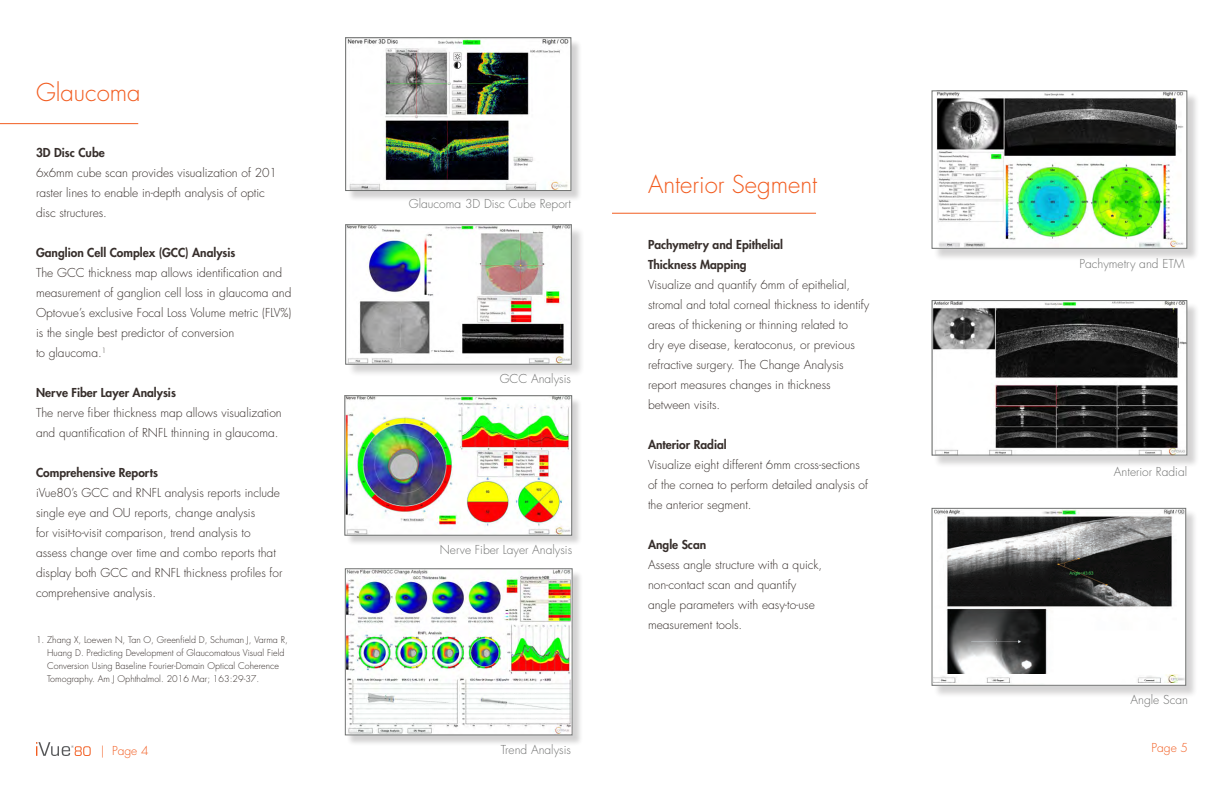
<style>
.page{position:relative;width:1224px;height:792px;background:#fff}
.page>*{position:absolute;margin:0;border:0;box-sizing:border-box;transform-origin:0 0}
.t1{font:300 24px "Futura CE";color:#f25d21}
.t2{font:300 12px/20px "Futura CE";color:#372f2c}
.t3{font:800 12px/20px "Futura CE";color:#372f2c}
.t4{font:300 12px "Futura CE";color:#717271}
.t5{font:300 12px "Futura CE";color:#f25d21}
.t6{font:300 9px/13px "Futura CE";color:#372f2c}
</style>
<div class="page">
<hr style="left:0;top:123px;width:138px;height:1px;background:#f25d21">
<div style="left:347px;top:39px;width:235px;height:163px;background:#231f20;opacity:.2"></div>
<img style="left:348px;top:40px;width:221px;height:149px">
<div style="left:346px;top:38px;width:225px;height:153px;border:1px solid #707271"></div>
<div style="left:347px;top:227px;width:238px;height:151px;background:#231f20;opacity:.2"></div>
<img style="left:348px;top:227px;width:221px;height:135px">
<div style="left:346px;top:397px;width:237px;height:149px;background:#231f20;opacity:.2"></div>
<img style="left:347px;top:398px;width:223px;height:135px">
<div style="left:347px;top:570px;width:236px;height:176px;background:#231f20;opacity:.2"></div>
<img style="left:347px;top:571px;width:223px;height:162px">
<div style="left:345px;top:569px;width:227px;height:166px;border:1px solid #707271"></div>
<div style="left:933px;top:92px;width:266px;height:169px;background:#231f20;opacity:.2"></div>
<img style="left:936px;top:93px;width:249px;height:153px">
<div style="left:933px;top:302px;width:266px;height:166px;background:#231f20;opacity:.2"></div>
<img style="left:934px;top:302px;width:251px;height:151px">
<div style="left:932px;top:300px;width:255px;height:155px;border:1px solid #707271"></div>
<hr style="left:612px;top:213px;width:204px;height:1px;background:#f25d21">
<div style="left:933px;top:510px;width:265px;height:188px;background:#231f20;opacity:.2"></div>
<img style="left:934px;top:514px;width:250px;height:161px">
<div style="left:932px;top:508px;width:254px;height:177px;border:1px solid #707271"></div>
<img style="left:934px;top:509px;width:251px;height:5px">
<img style="left:933px;top:675px;width:251px;height:8px">
<svg style="left:36px;top:742px;width:55px;height:14px"></svg>
<p class="t1" style="left:36px;top:77px;width:106px">Glaucoma</p>
<p class="t3" style="left:36px;top:142px;width:70px">3D Disc Cube</p>
<p class="t2" style="left:36px;top:163px;width:243px">6x6mm cube scan provides visualization of 201 raster lines to enable in-depth analysis of optic disc structures.</p>
<p class="t3" style="left:36px;top:242px;width:201px">Ganglion Cell Complex (GCC) Analysis</p>
<p class="t2" style="left:36px;top:263px;width:257px">The GCC thickness map allows identification and measurement of ganglion cell loss in glaucoma and Optovue’s exclusive Focal Loss Volume metric (FLV%) is the single best predictor of conversion<br>to glaucoma.<sup>1</sup></p>
<p class="t3" style="left:36px;top:382px;width:141px">Nerve Fiber Layer Analysis</p>
<p class="t2" style="left:36px;top:403px;width:247px">The nerve fiber thickness map allows visualization and quantification of RNFL thinning in glaucoma.</p>
<p class="t3" style="left:36px;top:462px;width:124px">Comprehensive Reports</p>
<p class="t2" style="left:36px;top:483px;width:248px">iVue80’s GCC and RNFL analysis reports include single eye and OU reports, change analysis<br>for visit-to-visit comparison, trend analysis to assess change over time and combo reports that display both GCC and RNFL thickness profiles for comprehensive analysis.</p>
<p class="t6" style="left:47px;top:633px;width:242px;text-indent:-11px">1. Zhang X, Loewen N, Tan O, Greenfield D, Schuman J, Varma R, Huang D. Predicting Development of Glaucomatous Visual Field Conversion Using Baseline Fourier-Domain Optical Coherence Tomography. Am J Ophthalmol. 2016 Mar; 163:29-37.</p>
<p class="t4" style="left:409px;top:195px;width:164px">Glaucoma 3D Disc Cube Report</p>
<p class="t4" style="left:500px;top:371px;width:73px">GCC Analysis</p>
<p class="t4" style="left:440px;top:542px;width:134px">Nerve Fiber Layer Analysis</p>
<p class="t1" style="left:648px;top:169px;width:171px">Anterior Segment</p>
<p class="t3" style="left:648px;top:234px;width:137px">Pachymetry and Epithelial<br>Thickness Mapping</p>
<p class="t2" style="left:648px;top:275px;width:223px">Visualize and quantify 6mm of epithelial, stromal and total corneal thickness to identify areas of thickening or thinning related to<br>dry eye disease, keratoconus, or previous refractive surgery. The Change Analysis report measures changes in thickness between visits.</p>
<p class="t3" style="left:648px;top:434px;width:80px">Anterior Radial</p>
<p class="t2" style="left:648px;top:455px;width:222px">Visualize eight different 6mm cross-sections of the cornea to perform detailed analysis of the anterior segment.</p>
<p class="t3" style="left:648px;top:534px;width:60px">Angle Scan</p>
<p class="t2" style="left:648px;top:555px;width:176px">Assess angle structure with a quick, non-contact scan and quantify angle parameters with easy-to-use measurement tools.</p>
<p class="t4" style="left:1079px;top:256px;width:107px">Pachymetry and ETM</p>
<p class="t4" style="left:1114px;top:464px;width:75px">Anterior Radial</p>
<p class="t4" style="left:1131px;top:692px;width:59px">Angle Scan</p>
<p class="t5" style="left:101px;top:743px;width:49px">| Page 4</p>
<p class="t5" style="left:1152px;top:740px;width:38px">Page 5</p>
<p class="t4" style="left:501px;top:742px;width:72px">Trend Analysis</p>
</div>
